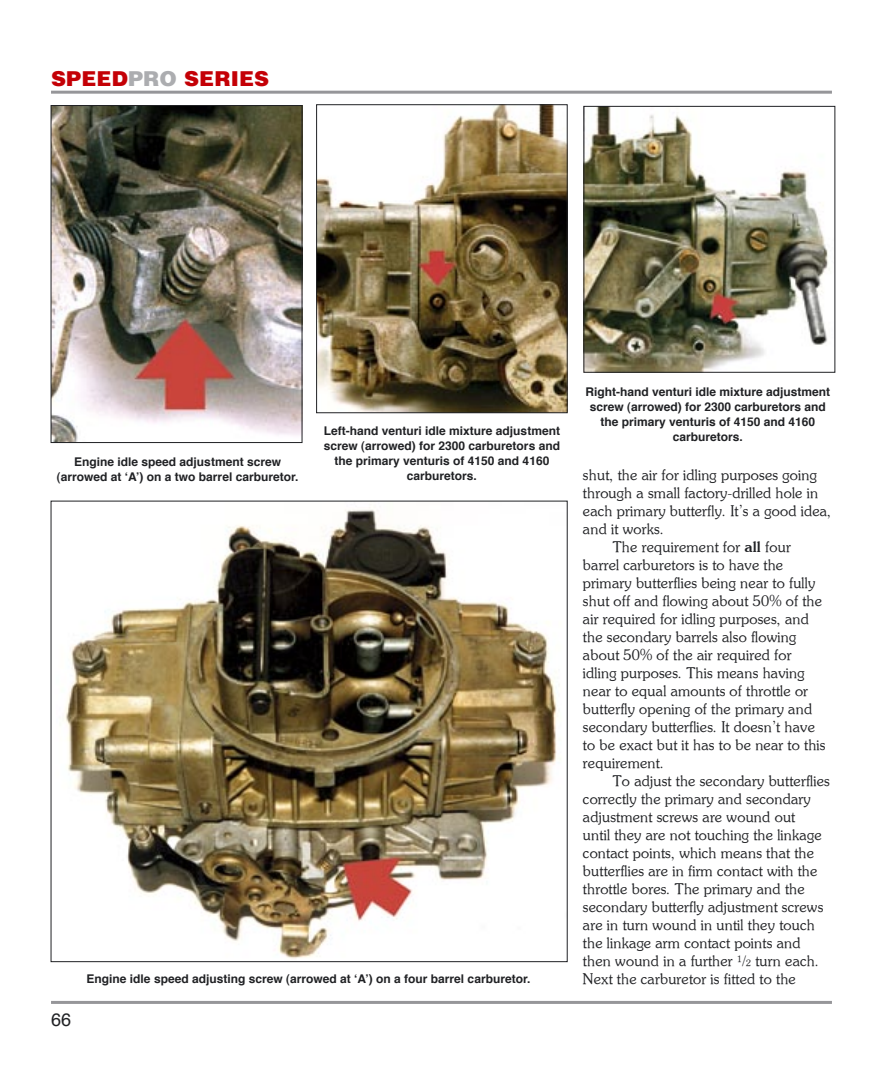
<style>
.page{position:relative;width:883px;height:1066px;background:#fff}
.page>*{position:absolute;margin:0;border:0;box-sizing:border-box;transform-origin:0 0}
.t1{font:900 21px "Helvetica";color:#c40006}
.t2{font:18px "Helvetica";color:#202124}
.Body_text{font:15px/18px "Soutane";color:#202124}
.t3{font:700 12px/15px "Helvetica";color:#202124;text-align:center}
.s1{color:#acadb0}
.s2{font-weight:700}
.s3{font-size:9.15px}
</style>
<div class="page">
<hr style="left:51px;top:91px;width:780px;height:3px;background:#969699">
<hr style="left:51px;top:1000px;width:780px;height:3px;background:#969699">
<img style="left:318px;top:106px;width:247px;height:305px">
<div style="left:316px;top:104px;width:251px;height:309px;border:1px solid #202124"></div>
<img style="left:585px;top:108px;width:245px;height:262px">
<div style="left:583px;top:106px;width:252px;height:266px;border:1px solid #202124"></div>
<img style="left:53px;top:107px;width:247px;height:334px">
<div style="left:51px;top:105px;width:251px;height:338px;border:1px solid #202124"></div>
<img style="left:65px;top:507px;width:492px;height:452px">
<p class="t1" style="left:51px;top:66px;width:220px">SPEED<span class="s1">PRO</span> SERIES</p>
<p class="t3" style="left:57px;top:455px;width:243px">Engine idle speed adjustment screw (arrowed at ‘A’) on a two barrel carburetor.</p>
<p class="t3" style="left:324px;top:424px;width:238px">Left-hand venturi idle mixture adjustment screw (arrowed) for 2300 carburetors and the primary venturis of 4150 and 4160 carburetors.</p>
<p class="t2" style="left:51px;top:1006px;width:22px">66</p>
<p class="t3" style="left:87px;top:971px;width:445px">Engine idle speed adjusting screw (arrowed at ‘A’) on a four barrel carburetor.</p>
<p class="t3" style="left:585px;top:384px;width:246px">Right-hand venturi idle mixture adjustment screw (arrowed) for 2300 carburetors and the primary venturis of 4150 and 4160 carburetors.</p>
<p class="Body_text" style="left:583px;top:466px;width:250px">shut, the air for idling purposes going through a small factory-drilled hole in each primary butterfly. It’s a good idea, and it works.</p>
<p class="Body_text" style="left:583px;top:538px;width:244px;text-indent:30px">The requirement for <span class="s2">all</span> four barrel carburetors is to have the primary butterflies being near to fully shut off and flowing about 50% of the air required for idling purposes, and the secondary barrels also flowing about 50% of the air required for idling purposes. This means having near to equal amounts of throttle or butterfly opening of the primary and secondary butterflies. It doesn’t have to be exact but it has to be near to this requirement.</p>
<p class="Body_text" style="left:583px;top:772px;width:248px;text-indent:30px">To adjust the secondary butterflies correctly the primary and secondary adjustment screws are wound out<br>until they are not touching the linkage contact points, which means that the butterflies are in firm contact with the throttle bores. The primary and the secondary butterfly adjustment screws are in turn wound in until they touch the linkage arm contact points and then wound in a further <sup>1</sup>/<span class="s3">2</span> turn each.<br>Next the carburetor is fitted to the</p>
</div>
